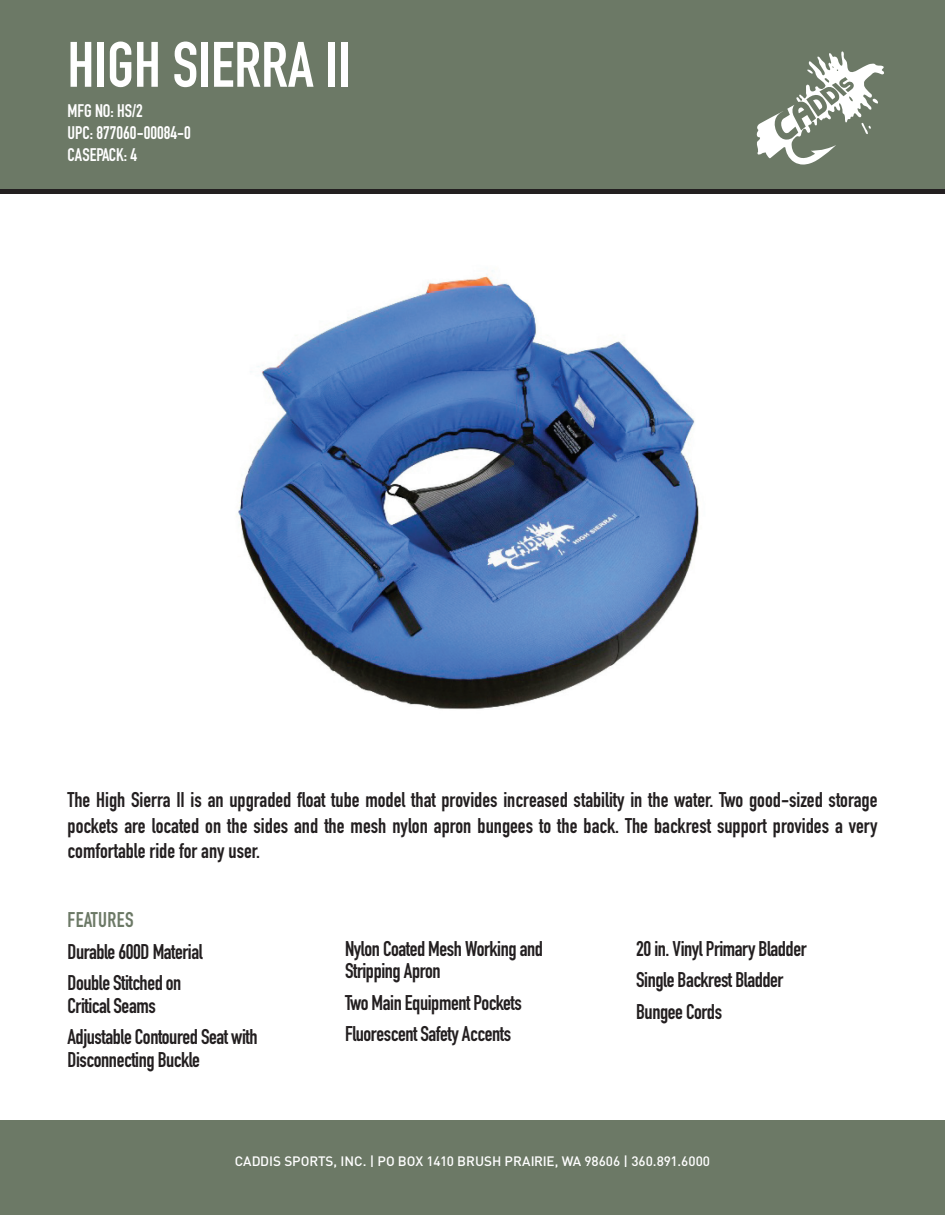
<style>
.page{position:relative;width:945px;height:1215px;background:#fff}
.page>*{position:absolute;margin:0;border:0;box-sizing:border-box;transform-origin:0 0}
.t1{font:700 63px "DIN Condensed";color:#fff}
.t2{font:700 21px/31.5px "DIN Condensed";letter-spacing:-.02em;color:#231f20}
.t3{font:700 21px "DIN Condensed";letter-spacing:.02em;color:#6c7966}
.t4{font:700 18px/21.6px "DIN Condensed";color:#fff}
.t5{font:500 13.5px "DIN";color:#fff}
</style>
<div class="page">
<div style="left:0;top:0;width:945px;height:189px;background:#6c7966"></div>
<div style="left:0;top:189px;width:945px;height:5px;background:#231f20"></div>
<div style="left:0;top:1120px;width:945px;height:95px;background:#6c7966"></div>
<img style="left:238px;top:270px;width:461px;height:440px">
<svg style="left:756px;top:51px;width:128px;height:114px"></svg>
<h1 class="t1" style="left:68px;top:22px;width:285px">HIGH SIERRA II</h1>
<p class="t4" style="left:68px;top:100px;width:125px">MFG NO: HS/2<br>UPC: 877060-00084-0<br>CASEPACK: 4</p>
<p class="t2" style="left:68px;top:787px;width:812px;line-height:25.5px;text-align:justify">The High Sierra II is an upgraded float tube model that provides increased stability in the water. Two good-sized storage pockets are located on the sides and the mesh nylon apron bungees to the back. The backrest support provides a very comfortable ride for any user.</p>
<p class="t3" style="left:68px;top:906px;width:68px">FEATURES</p>
<p class="t2" style="left:68px;top:936px;width:137px">Durable 600D Material<br>Double Stitched on</p>
<p class="t2" style="left:68px;top:990px;width:192px">Critical Seams<br>Adjustable Contoured Seat with</p>
<p class="t2" style="left:68px;top:1044px;width:134px">Disconnecting Buckle</p>
<p class="t2" style="left:345px;top:937px;width:199px;line-height:22.5px">Nylon Coated Mesh Working and<br>Stripping Apron</p>
<p class="t2" style="left:345px;top:987px;width:178px">Two Main Equipment Pockets<br>Fluorescent Safety Accents</p>
<p class="t2" style="left:636px;top:933px;width:172px">20 in. Vinyl Primary Bladder<br>Single Backrest Bladder<br>Bungee Cords</p>
<p class="t5" style="left:235px;top:1153px;width:477px">CADDIS SPORTS, INC. | PO BOX 1410 BRUSH PRAIRIE, WA 98606 | 360.891.6000</p>
</div>
